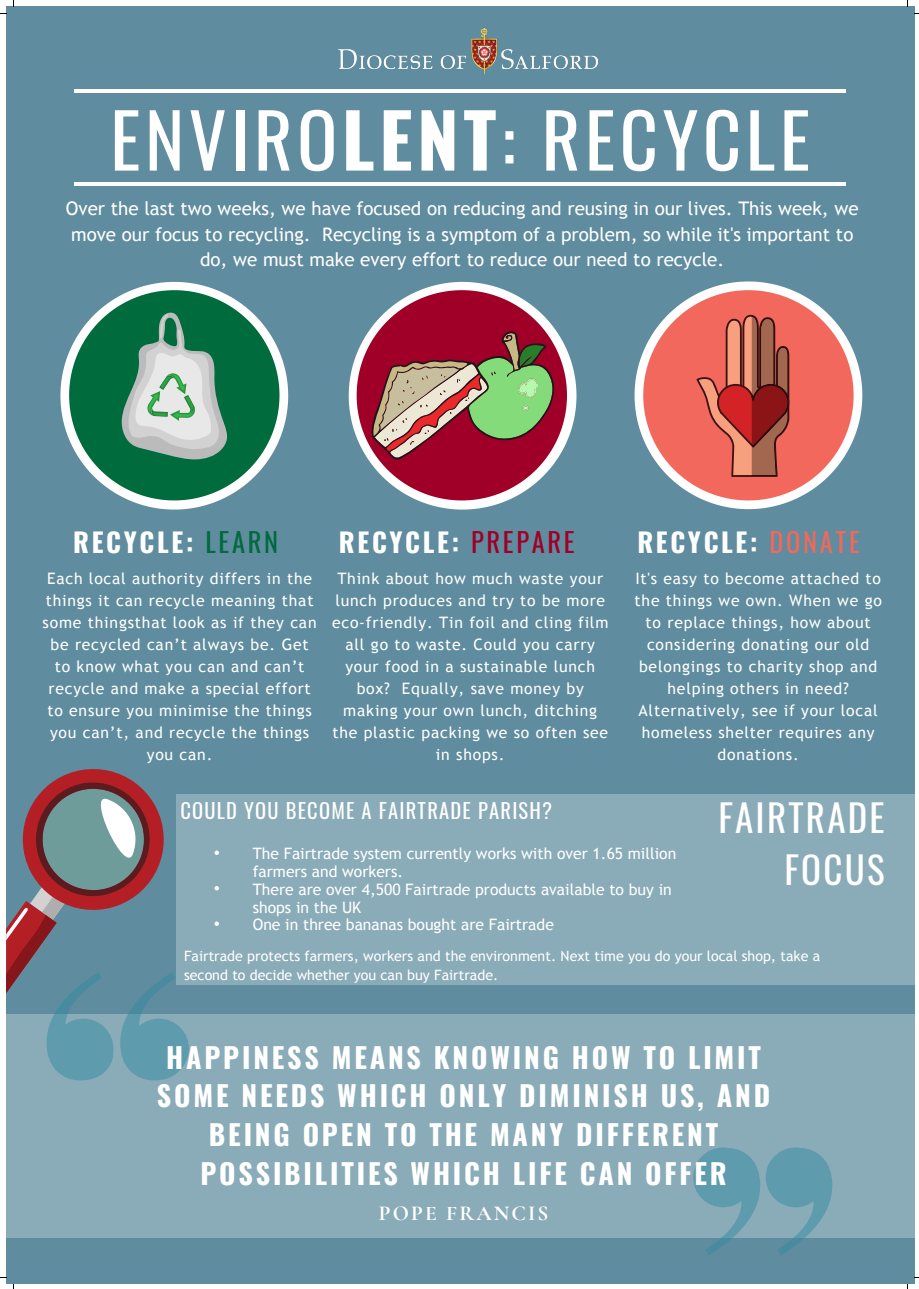
<style>
.page{position:relative;width:919px;height:1289px;background:#fff}
.page>*{position:absolute;margin:0;border:0;box-sizing:border-box;transform-origin:0 0}
.t1{font:74.47px "Oswald";letter-spacing:.06em;color:#fff}
.t2{font:36.97px/51.7px "Oswald";letter-spacing:.06em;color:#fff;text-align:right}
.t3{font:700 28.05px/38.8px "Oswald";letter-spacing:.1em;color:#fff;text-align:center}
.t4{font:700 26.47px "Oswald";letter-spacing:.1em;color:#fff}
.t5{font:700 21.3px "Cormorant Garamond";letter-spacing:.1em;color:#fff}
.t6{font:20.48px "Oswald";letter-spacing:.06em;color:#fff}
.t7{font:18.75px/26px "Trebuchet MS";color:#fff;text-align:center}
.t8{font:15.75px/22px "Trebuchet MS";letter-spacing:.05em;color:#fff;text-align:center}
.t9{font:15.75px/17.7px "Trebuchet MS";color:#fff}
.t10{font:14.25px/18.6px "Trebuchet MS";color:#fff}
.s1{font-weight:700}
.s2{font-weight:400;color:#006b3d}
.s3{font-weight:400;color:#a00028}
.s4{font-weight:400;color:#f2685c}
</style>
<div class="page">
<div style="left:6px;top:6px;width:907px;height:1277px;background:#5f8c9e"></div>
<svg style="left:60px;top:282px;width:228px;height:227px"></svg>
<svg style="left:634px;top:281px;width:228px;height:228px"></svg>
<svg style="left:348px;top:282px;width:228px;height:227px"></svg>
<hr style="left:74px;top:182px;width:771px;height:3px;background:#fff">
<hr style="left:74px;top:89px;width:771px;height:3px;background:#fff">
<div style="left:6px;top:1014px;width:907px;height:223px;background:#8aabb8"></div>
<img style="left:338px;top:28px;width:259px;height:46px">
<svg style="left:356px;top:290px;width:211px;height:210px;background:#9f5c63"></svg>
<svg style="left:69px;top:290px;width:210px;height:210px;background:#4e9279"></svg>
<svg style="left:6px;top:769px;width:183px;height:311px"></svg>
<svg style="left:693px;top:1147px;width:139px;height:108px"></svg>
<div style="left:175px;top:794px;width:738px;height:191px;background:#8aabb8"></div>
<svg style="left:214px;top:850px;width:5px;height:5px"></svg>
<svg style="left:214px;top:886px;width:5px;height:4px"></svg>
<svg style="left:214px;top:921px;width:5px;height:4px"></svg>
<svg style="left:643px;top:290px;width:210px;height:210px;background:#d0746c"></svg>
<h1 class="t1" style="left:110px;top:82px;width:701px">ENVIRO<span class="s1">LENT</span>: RECYCLE</h1>
<p class="t7" style="left:66px;top:195px;width:794px">Over the last two weeks, we have focused on reducing and reusing in our lives. This week, we move our focus to recycling. Recycling is a symptom of a problem, so while it's important to do, we must make every effort to reduce our need to recycle.</p>
<h3 class="t4" style="left:73px;top:522px;width:206px">RECYCLE: <span class="s2">LEARN</span></h3>
<p class="t8" style="left:43px;top:568px;width:275px">Each local authority differs in the things it can recycle meaning that some thingsthat look as if they can be recycled can’t always be. Get to know what you can and can’t recycle and make a special effort to ensure you minimise the things you can’t, and recycle the things you can.</p>
<h3 class="t4" style="left:339px;top:522px;width:237px">RECYCLE: <span class="s3">PREPARE</span></h3>
<h3 class="t4" style="left:637px;top:522px;width:224px">RECYCLE: <span class="s4">DONATE</span></h3>
<p class="t8" style="left:332px;top:568px;width:278px">Think about how much waste your lunch produces and try to be more eco-friendly. Tin foil and cling film all go to waste. Could you carry your food in a sustainable lunch box? Equally, save money by making your own lunch, ditching the plastic packing we so often see in shops.</p>
<p class="t8" style="left:634px;top:568px;width:249px">It's easy to become attached to the things we own. When we go to replace things, how about considering donating our old belongings to charity shop and helping others in need?<br>Alternatively, see if your local homeless shelter requires any donations.</p>
<h3 class="t6" style="left:180px;top:794px;width:373px">COULD YOU BECOME A FAIRTRADE PARISH?</h3>
<p class="t9" style="left:253px;top:845px;width:425px">The Fairtrade system currently works with over 1.65 million farmers and workers.<br>There are over 4,500 Fairtrade products available to buy in shops in the UK<br>One in three bananas bought are Fairtrade</p>
<h2 class="t2" style="left:718px;top:790px;width:168px">FAIRTRADE<br>FOCUS</h2>
<p class="t10" style="left:184px;top:947px;width:637px">Fairtrade protects farmers, workers and the environment. Next time you do your local shop, take a second to decide whether you can buy Fairtrade.</p>
<h3 class="t3" style="left:157px;top:1036px;width:614px">HAPPINESS MEANS KNOWING HOW TO LIMIT SOME NEEDS WHICH ONLY DIMINISH US, AND BEING OPEN TO THE MANY DIFFERENT POSSIBILITIES WHICH LIFE CAN OFFER</h3>
<h3 class="t5" style="left:379px;top:1200px;width:171px">POPE FRANCIS</h3>
</div>
